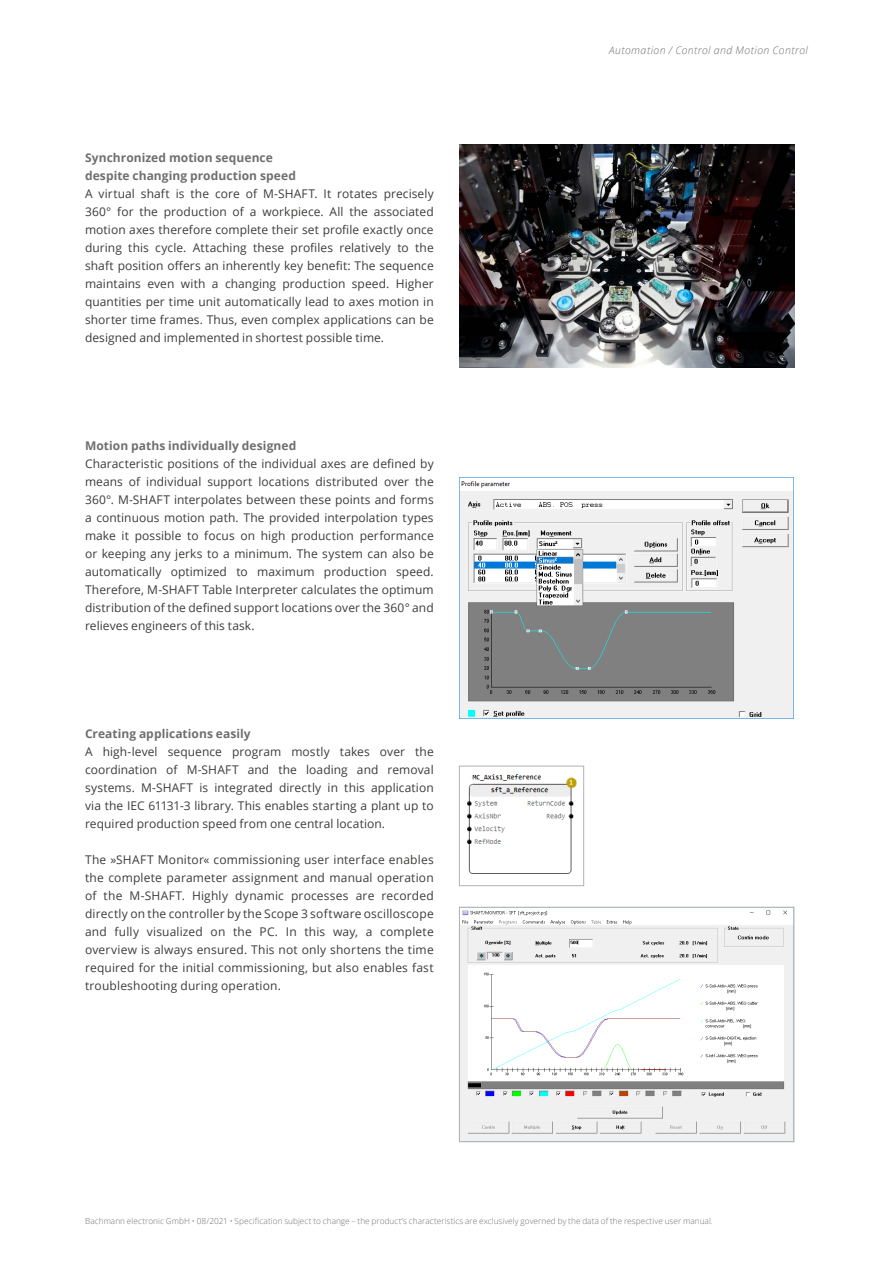
<style>
.page{position:relative;width:893px;height:1263px;background:#fff}
.page>*{position:absolute;margin:0;border:0;box-sizing:border-box;transform-origin:0 0}
.t1{font:12px/18px "Open Sans";letter-spacing:.01em;color:#3c3c3b;text-align:justify}
.t2{font:700 12px/18px "Open Sans";letter-spacing:.005em;color:#706f6f}
.t3{font:italic 300 10.5px "Open Sans";letter-spacing:.04em;color:#706f6f}
.t4{font:300 8.25px "Open Sans";letter-spacing:.005em;color:#706f6f}
</style>
<div class="page">
<img style="left:459px;top:145px;width:335px;height:223px">
<img style="left:459px;top:477px;width:335px;height:241px">
<img style="left:467px;top:774px;width:110px;height:100px">
<div style="left:459px;top:766px;width:125px;height:120px;border:1px solid #b3b2b2"></div>
<img style="left:461px;top:910px;width:331px;height:230px">
<div style="left:459px;top:907px;width:335px;height:235px;border:1px solid #b3b2b2"></div>
<p class="t2" style="left:85px;top:149px;width:212px">Synchronized motion sequence despite changing production speed</p>
<p class="t1" style="left:85px;top:185px;width:350px">A virtual shaft is the core of M-SHAFT. It rotates precisely 360° for the production of a workpiece. All the associated motion axes therefore complete their set profile exactly once during this cycle. Attaching these profiles relatively to the shaft position offers an inherently key benefit: The sequence maintains even with a changing production speed. Higher quantities per time unit automatically lead to axes motion in shorter time frames. Thus, even complex applications can be designed and implemented in shortest possible time.</p>
<p class="t2" style="left:85px;top:437px;width:213px">Motion paths individually designed</p>
<p class="t1" style="left:85px;top:455px;width:350px">Characteristic positions of the individual axes are defined by means of individual support locations distributed over the 360°. M-SHAFT interpolates between these points and forms a continuous motion path. The provided interpolation types make it possible to focus on high production performance or keeping any jerks to a minimum. The system can also be automatically optimized to maximum production speed.<br>Therefore, M-SHAFT Table Interpreter calculates the optimum distribution of the defined support locations over the 360° and relieves engineers of this task.</p>
<p class="t2" style="left:85px;top:725px;width:167px">Creating applications easily</p>
<p class="t1" style="left:85px;top:743px;width:350px">A high-level sequence program mostly takes over the coordination of M-SHAFT and the loading and removal systems. M-SHAFT is integrated directly in this application via the IEC 61131-3 library. This enables starting a plant up to required production speed from one central location.</p>
<p class="t1" style="left:85px;top:851px;width:350px">The »SHAFT Monitor« commissioning user interface enables the complete parameter assignment and manual operation of the M-SHAFT. Highly dynamic processes are recorded directly on the controller by the Scope 3 software oscilloscope and fully visualized on the PC. In this way, a complete overview is always ensured. This not only shortens the time required for the initial commissioning, but also enables fast troubleshooting during operation.</p>
<p class="t3" style="left:609px;top:43px;width:200px">Automation / Control and Motion Control</p>
<p class="t4" style="left:85px;top:1216px;width:629px">Bachmann electronic GmbH • 08/2021 • Specification subject to change – the product’s characteristics are exclusively governed by the data of the respective user manual.</p>
</div>
